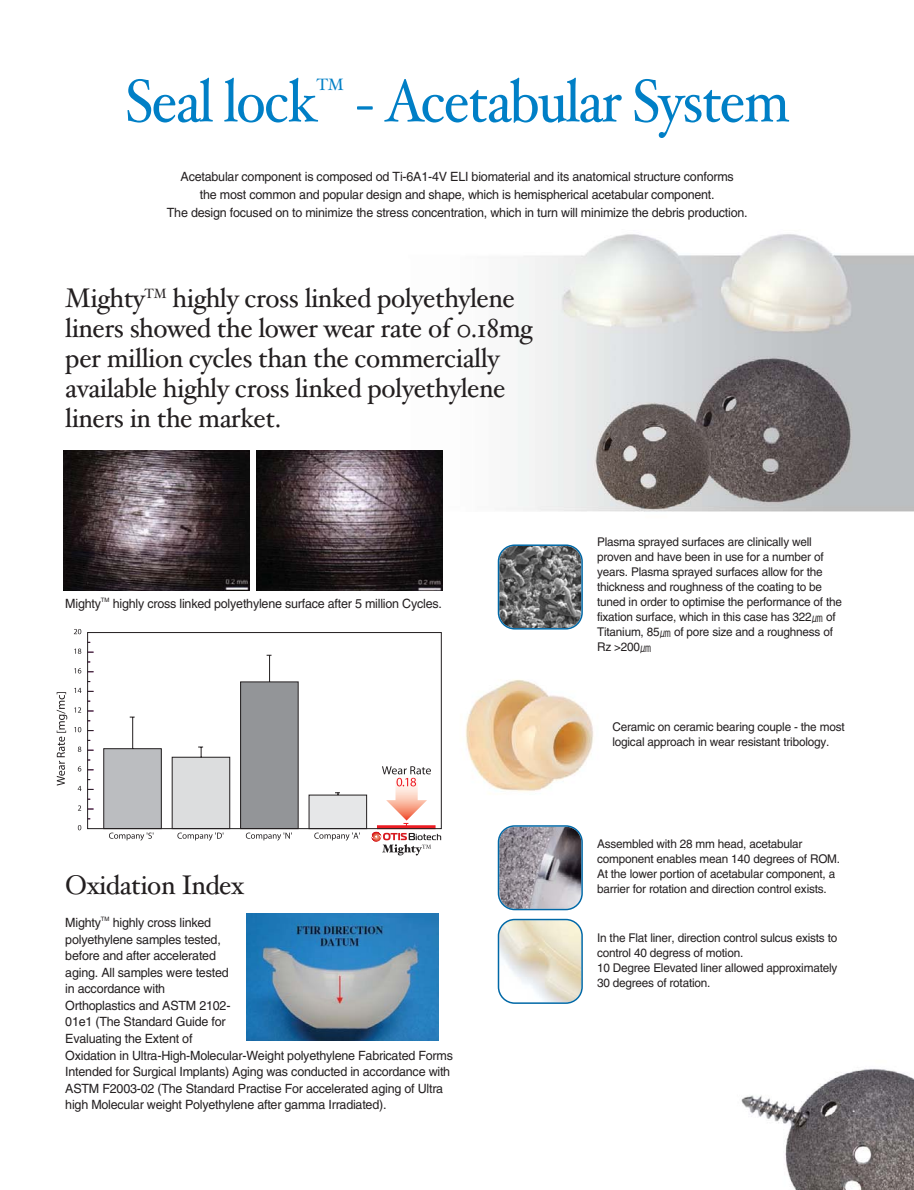
<style>
.page{position:relative;width:914px;height:1190px;background:#fff}
.page>*{position:absolute;margin:0;border:0;box-sizing:border-box;transform-origin:0 0}
.t1{font:60px "Hoefler Text";letter-spacing:-.03em;color:#007fc6;scale:.92 1}
.t2{font:27px/30px "Hoefler Text";letter-spacing:-.02em;color:#231f20}
.t3{font:16.5px "Hoefler Text";color:#007fc6}
.t4{font:12.75px/16.5px "Helvetica";letter-spacing:-.015em;color:#231f20;text-align:center}
.t5{font:12px/15px "Helvetica";letter-spacing:-.015em;color:#231f20}
.t6{font:6px "Helvetica";color:#231f20}
.s1{font-family:"YGO12 KS Cms UHC H"}
</style>
<div class="page">
<img style="left:56px;top:234px;width:858px;height:955px">
<img style="left:499px;top:826px;width:82px;height:82px;border-radius:16px">
<div style="left:497px;top:825px;width:86px;height:85px;border:2px solid #0068a6;border-radius:16px"></div>
<img style="left:499px;top:546px;width:82px;height:82px;border-radius:16px">
<div style="left:497px;top:544px;width:86px;height:85px;border:2px solid #0068a6;border-radius:16px"></div>
<img style="left:499px;top:920px;width:82px;height:82px;border-radius:16px">
<div style="left:497px;top:918px;width:86px;height:85px;border:2px solid #0068a6;border-radius:16px"></div>
<img style="left:247px;top:913px;width:191px;height:127px">
<div style="left:87px;top:632px;width:354px;height:197px;border:1px solid #231f20"></div>
<svg style="left:57px;top:692px;width:10px;height:93px"></svg>
<svg style="left:103px;top:716px;width:59px;height:124px"></svg>
<svg style="left:171px;top:746px;width:59px;height:94px"></svg>
<svg style="left:240px;top:654px;width:59px;height:186px"></svg>
<svg style="left:74px;top:629px;width:7px;height:5px"></svg>
<svg style="left:74px;top:648px;width:7px;height:6px"></svg>
<svg style="left:74px;top:668px;width:7px;height:5px"></svg>
<svg style="left:74px;top:688px;width:7px;height:5px"></svg>
<svg style="left:74px;top:707px;width:7px;height:5px"></svg>
<svg style="left:74px;top:727px;width:7px;height:5px"></svg>
<svg style="left:78px;top:746px;width:3px;height:6px"></svg>
<svg style="left:78px;top:766px;width:3px;height:5px"></svg>
<svg style="left:78px;top:786px;width:3px;height:5px"></svg>
<svg style="left:78px;top:805px;width:3px;height:5px"></svg>
<svg style="left:78px;top:825px;width:3px;height:5px"></svg>
<svg style="left:308px;top:766px;width:133px;height:89px"></svg>
<img style="left:64px;top:451px;width:185px;height:139px">
<img style="left:257px;top:451px;width:185px;height:139px">
<h1 class="t1" style="left:125px;top:78px;width:211px">Seal lock</h1>
<p class="t3" style="left:316px;top:78px;width:29px">TM</p>
<h1 class="t1" style="left:356px;top:78px;width:473px">- Acetabular System</h1>
<p class="t4" style="left:167px;top:168px;width:582px;line-height:18px">Acetabular component is composed od Ti-6A1-4V ELI biomaterial and its anatomical structure conforms<br>the most common and popular design and shape, which is hemispherical acetabular component.<br>The design focused on to minimize the stress concentration, which in turn will minimize the debris production.</p>
<h2 class="t2" style="left:65px;top:286px;width:469px">Mighty<sup>TM</sup> highly cross linked polyethylene liners showed the lower wear rate of 0.18mg per million cycles than the commercially available highly cross linked polyethylene liners in the market.</h2>
<p class="t4" style="left:65px;top:596px;width:37px">Mighty</p>
<p class="t6" style="left:101px;top:598px;width:10px">TM</p>
<p class="t4" style="left:113px;top:596px;width:331px">highly cross linked polyethylene surface after 5 million Cycles.</p>
<h2 class="t2" style="left:65px;top:873px;width:180px">Oxidation Index</h2>
<p class="t4" style="left:65px;top:916px;width:37px">Mighty</p>
<p class="t6" style="left:101px;top:917px;width:10px">TM</p>
<p class="t4" style="left:65px;top:916px;width:389px;text-align:left;text-indent:47px">highly cross linked<br>polyethylene samples tested,<br>before and after accelerated<br>aging. All samples were tested<br>in accordance with<br>Orthoplastics and ASTM 2102-<br>01e1 (The Standard Guide for<br>Evaluating the Extent of<br>Oxidation in Ultra-High-Molecular-Weight polyethylene Fabricated Forms Intended for Surgical Implants) Aging was conducted in accordance with ASTM F2003-02 (The Standard Practise For accelerated aging of Ultra high Molecular weight Polyethylene after gamma Irradiated).</p>
<p class="t5" style="left:597px;top:535px;width:246px">Plasma sprayed surfaces are clinically well proven and have been in use for a number of years. Plasma sprayed surfaces allow for the thickness and roughness of the coating to be tuned in order to optimise the performance of the fixation surface, which in this case has 322<span class="s1">㎛</span> of Titanium, 85<span class="s1">㎛</span> of pore size and a roughness of Rz &gt;200<span class="s1">㎛</span></p>
<p class="t5" style="left:612px;top:721px;width:234px">Ceramic on ceramic bearing couple - the most logical approach in wear resistant tribology.</p>
<p class="t5" style="left:597px;top:837px;width:244px">Assembled with 28 mm head, acetabular component enables mean 140 degrees of ROM.<br>At the lower portion of acetabular component, a barrier for rotation and direction control exists.</p>
<p class="t5" style="left:597px;top:931px;width:242px">In the Flat liner, direction control sulcus exists to control 40 degress of motion.<br>10 Degree Elevated liner allowed approximately 30 degrees of rotation.</p>
</div>
